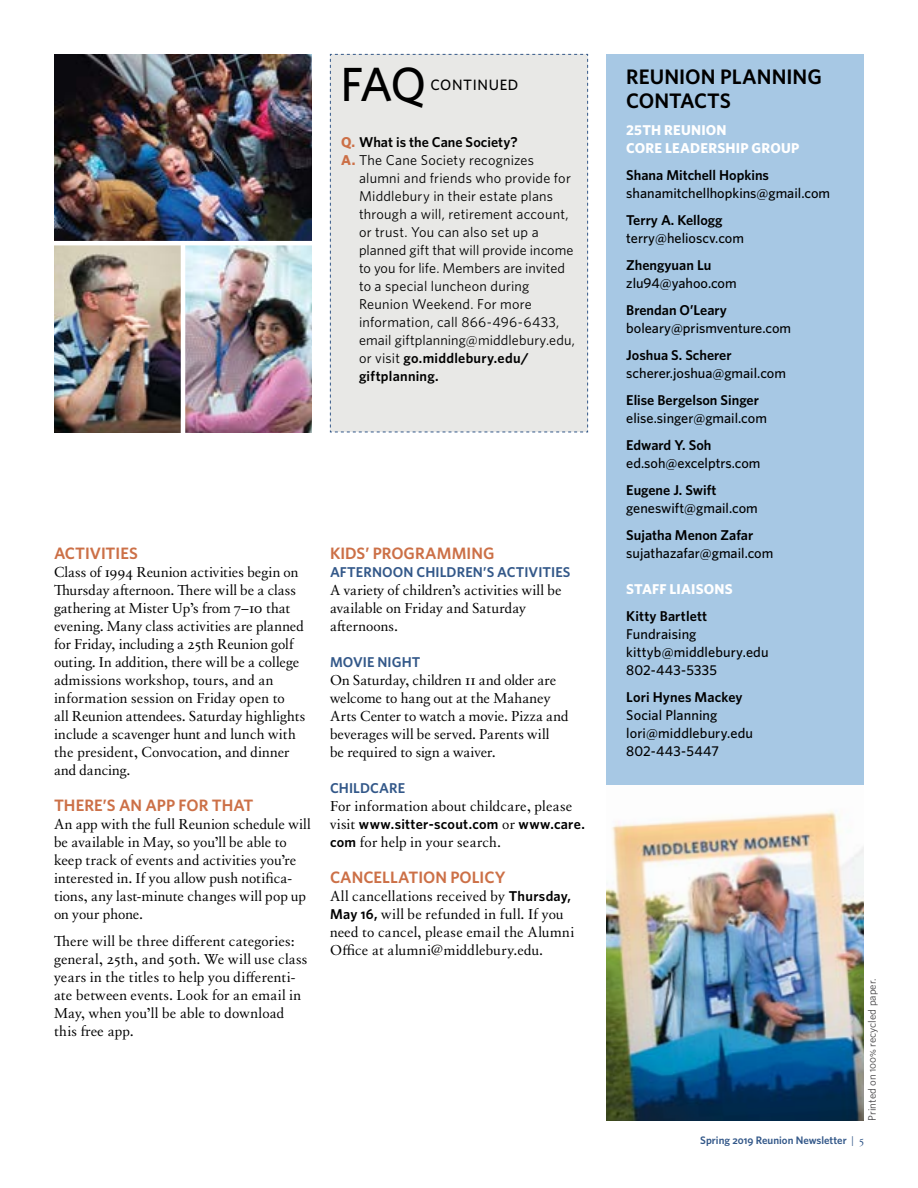
<style>
.page{position:relative;width:918px;height:1188px;background:#fff}
.page>*{position:absolute;margin:0;border:0;box-sizing:border-box;transform-origin:0 0}
.t1{font:500 48px "Whitney";color:#000}
.t2{font:600 21px/24px "Whitney";letter-spacing:.005em;color:#000}
.t3{font:600 16.5px "Whitney";color:#cc7047}
.t4{font:500 15px "Whitney";letter-spacing:.04em;color:#000}
.t5{font:14.25px/18px "Epic";letter-spacing:.01em;color:#000}
.t6{font:14.25px "Whitney";letter-spacing:.015em;color:#000}
.t7{font:500 14.25px/18px "Whitney";color:#000}
.t8{font:600 14.25px "Whitney";color:#000}
.t9{font:600 14.25px "Whitney";letter-spacing:.02em;color:#000}
.t10{font:600 14.25px "Whitney";letter-spacing:.005em;color:#335889}
.t11{font:700 14.25px/18px "Whitney";letter-spacing:.015em;color:#fff}
.t12{font:600 10.8px "Whitney";color:#335889}
.t13{font:10.8px "Whitney";color:#464547}
.s1{font-weight:700;color:#cc7047}
.s2{font-weight:400}
.s3{font-family:"Epic";font-weight:400}
.s4{font-family:"Whitney";font-weight:600}
</style>
<div class="page">
<img style="left:606px;top:784px;width:258px;height:336px">
<div style="left:606px;top:54px;width:258px;height:730px;background:#a7c8e4"></div>
<img style="left:54px;top:54px;width:258px;height:378px">
<div style="left:330px;top:54px;width:258px;height:379px;background:#e8e8e6"></div>
<hr style="left:46px;top:241px;width:274px;height:4px;background:#fff">
<hr style="left:181px;top:243px;width:4px;height:196px;background:#fff">
<h1 class="t1" style="left:341px;top:53px;width:87px">FAQ</h1>
<p class="t4" style="left:431px;top:75px;width:89px">CONTINUED</p>
<p class="t8" style="left:341px;top:133px;width:178px"><span class="s1">Q.</span> What is the Cane Society?</p>
<p class="t6" style="left:341px;top:151px;width:195px"><span class="s1">A.</span> The Cane Society recognizes</p>
<p class="t6" style="left:359px;top:169px;width:213px">alumni and friends who provide for</p>
<p class="t6" style="left:359px;top:187px;width:196px">Middlebury in their estate plans</p>
<p class="t6" style="left:359px;top:205px;width:211px">through a will, retirement account,</p>
<p class="t6" style="left:359px;top:223px;width:181px">or trust. You can also set up a</p>
<p class="t6" style="left:359px;top:241px;width:216px">planned gift that will provide income</p>
<p class="t6" style="left:359px;top:259px;width:208px">to you for life. Members are invited</p>
<p class="t6" style="left:359px;top:277px;width:172px">to a special luncheon during</p>
<p class="t6" style="left:359px;top:295px;width:174px">Reunion Weekend. For more</p>
<p class="t6" style="left:359px;top:313px;width:202px">information, call 866-496-6433,</p>
<p class="t6" style="left:359px;top:331px;width:217px">email giftplanning@middlebury.edu,</p>
<p class="t9" style="left:359px;top:349px;width:171px"><span class="s2">or visit</span> go.middlebury.edu/</p>
<p class="t9" style="left:359px;top:367px;width:81px">giftplanning.</p>
<p class="t3" style="left:54px;top:542px;width:85px">ACTIVITIES</p>
<p class="t5" style="left:54px;top:563px;width:253px">Class of 1994 Reunion activities begin on Thursday afternoon. There will be a class gathering at Mister Up’s from 7–10 that evening. Many class activities are planned for Friday, including a 25th Reunion golf outing. In addition, there will be a college admissions workshop, tours, and an information session on Friday open to<br>all Reunion attendees. Saturday highlights include a scavenger hunt and lunch with the president, Convocation, and dinner and dancing.</p>
<p class="t3" style="left:54px;top:794px;width:201px">THERE’S AN APP FOR THAT</p>
<p class="t5" style="left:54px;top:815px;width:258px">An app with the full Reunion schedule will be available in May, so you’ll be able to keep track of events and activities you’re interested in. If you allow push notifica&shy;tions, any last-minute changes will pop up on your phone.</p>
<p class="t5" style="left:54px;top:932px;width:255px">There will be three different categories: general, 25th, and 50th. We will use class years in the titles to help you differenti&shy;ate between events. Look for an email in May, when you’ll be able to download this free app.</p>
<p class="t3" style="left:330px;top:542px;width:166px">KIDS’ PROGRAMMING</p>
<p class="t10" style="left:330px;top:562px;width:242px">AFTERNOON CHILDREN’S ACTIVITIES</p>
<p class="t5" style="left:330px;top:581px;width:233px">A variety of children’s activities will be available on Friday and Saturday afternoons.</p>
<p class="t10" style="left:330px;top:652px;width:92px">MOVIE NIGHT</p>
<p class="t5" style="left:330px;top:671px;width:240px">On Saturday, children 11 and older are welcome to hang out at the Mahaney Arts Center to watch a movie. Pizza and beverages will be served. Parents will<br>be required to sign a waiver.</p>
<p class="t10" style="left:330px;top:778px;width:77px">CHILDCARE</p>
<p class="t5" style="left:330px;top:797px;width:244px">For information about childcare, please</p>
<p class="t9" style="left:330px;top:814px;width:256px"><span class="s3">visit</span> www.sitter-scout.com <span class="s3">or</span> www.care.</p>
<p class="t5" style="left:330px;top:833px;width:172px"><span class="s4">com</span> for help in your search.</p>
<p class="t3" style="left:330px;top:866px;width:177px">CANCELLATION POLICY</p>
<p class="t5" style="left:330px;top:887px;width:246px">All cancellations received by <span class="s4">Thursday, May 16,</span> will be refunded in full. If you need to cancel, please email the Alumni Office at alumni@middlebury.edu.</p>
<h2 class="t2" style="left:626px;top:65px;width:197px">REUNION PLANNING<br>CONTACTS</h2>
<p class="t11" style="left:626px;top:121px;width:175px">25TH REUNION<br>CORE LEADERSHIP GROUP</p>
<p class="t8" style="left:626px;top:166px;width:144px">Shana Mitchell Hopkins</p>
<p class="t7" style="left:626px;top:184px;width:205px">shanamitchellhopkins@gmail.com</p>
<p class="t8" style="left:626px;top:211px;width:98px">Terry A. Kellogg</p>
<p class="t7" style="left:626px;top:229px;width:119px">terry@helioscv.com</p>
<p class="t8" style="left:626px;top:256px;width:87px">Zhengyuan Lu</p>
<p class="t7" style="left:626px;top:274px;width:112px">zlu94@yahoo.com</p>
<p class="t8" style="left:626px;top:301px;width:102px">Brendan O’Leary</p>
<p class="t7" style="left:626px;top:319px;width:166px">boleary@prismventure.com</p>
<p class="t8" style="left:626px;top:346px;width:107px">Joshua S. Scherer</p>
<p class="t7" style="left:626px;top:364px;width:161px">scherer.joshua@gmail.com</p>
<p class="t8" style="left:626px;top:391px;width:134px">Elise Bergelson Singer</p>
<p class="t7" style="left:626px;top:409px;width:142px">elise.singer@gmail.com</p>
<p class="t8" style="left:626px;top:436px;width:87px">Edward Y. Soh</p>
<p class="t7" style="left:626px;top:454px;width:136px">ed.soh@excelptrs.com</p>
<p class="t8" style="left:626px;top:481px;width:92px">Eugene J. Swift</p>
<p class="t7" style="left:626px;top:499px;width:133px">geneswift@gmail.com</p>
<p class="t8" style="left:626px;top:526px;width:128px">Sujatha Menon Zafar</p>
<p class="t7" style="left:626px;top:544px;width:149px">sujathazafar@gmail.com</p>
<p class="t11" style="left:626px;top:580px;width:108px">STAFF LIAISONS</p>
<p class="t8" style="left:626px;top:607px;width:83px">Kitty Bartlett</p>
<p class="t7" style="left:626px;top:625px;width:144px">Fundraising kittyb@middlebury.edu<br>802-443-5335</p>
<p class="t8" style="left:626px;top:688px;width:118px">Lori Hynes Mackey</p>
<p class="t7" style="left:626px;top:706px;width:128px">Social Planning lori@middlebury.edu<br>802-443-5447</p>
<p class="t13" style="left:865px;top:1120px;width:143px;rotate:-90deg">Printed on 100% recycled paper.</p>
<p class="t12" style="left:700px;top:1133px;width:165px">Spring 2019 Reunion Newsletter <span class="s2">|</span> <span class="s3">5</span></p>
</div>
